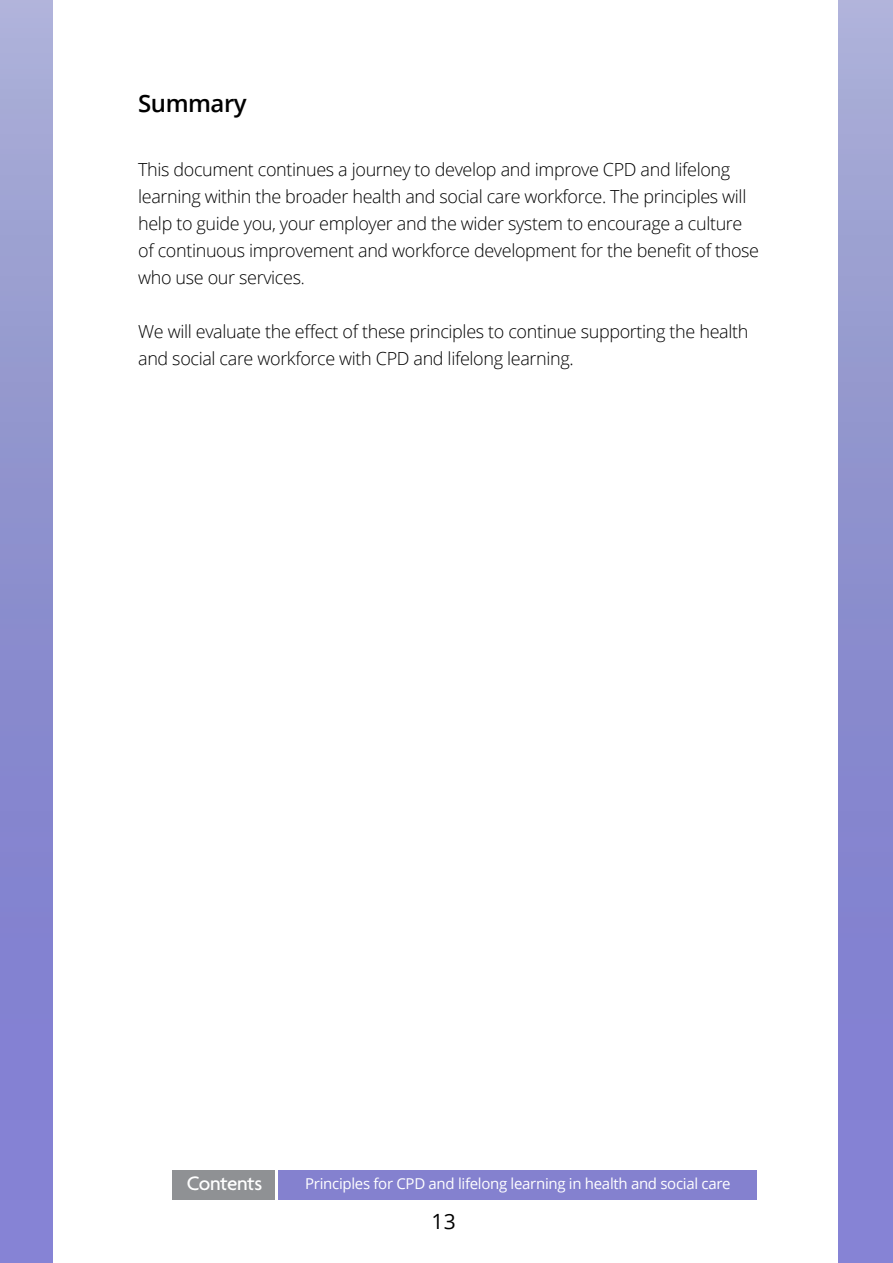
<style>
.page{position:relative;width:893px;height:1263px;background:#fff}
.page>*{position:absolute;margin:0;border:0;box-sizing:border-box;transform-origin:0 0}
.t1{font:600 24px "Open Sans";letter-spacing:-.02em;color:#000}
.t2{font:500 21px "Agenda";letter-spacing:-.02em;color:#fff}
.t3{font:21px "Open Sans";color:#000}
.t4{font:300 18px/27px "Open Sans";letter-spacing:-.02em;color:#000}
.t5{font:15px "Open Sans";letter-spacing:-.02em;color:#fff}
.s1{font-size:16.5px}
</style>
<div class="page">
<div style="left:0;top:0;width:53px;height:1263px;background:linear-gradient(to bottom,#a4aad2,#7b78d0)"></div>
<div style="left:839px;top:0;width:54px;height:1263px;background:linear-gradient(to bottom,#a4aad2,#7b78d0)"></div>
<div style="left:279px;top:1170px;width:478px;height:29px;background:#8481cf"></div>
<div style="left:172px;top:1170px;width:102px;height:29px;background:#8f9194"></div>
<h1 class="t1" style="left:138px;top:87px;width:110px">Summary</h1>
<p class="t4" style="left:138px;top:156px;width:622px">This document continues a journey to develop and improve CPD and lifelong learning within the broader health and social care workforce. The principles will help to guide you, your employer and the wider system to encourage a culture of continuous improvement and workforce development for the benefit of those who use our services<span class="s1">.</span></p>
<p class="t4" style="left:138px;top:318px;width:612px">We will evaluate the effect of these principles to continue supporting the health and social care workforce with CPD and lifelong learning.</p>
<p class="t2" style="left:187px;top:1170px;width:77px">Contents</p>
<p class="t5" style="left:305px;top:1174px;width:427px">Principles for CPD and lifelong learning in health and social care</p>
<p class="t3" style="left:432px;top:1207px;width:26px">13</p>
</div>
